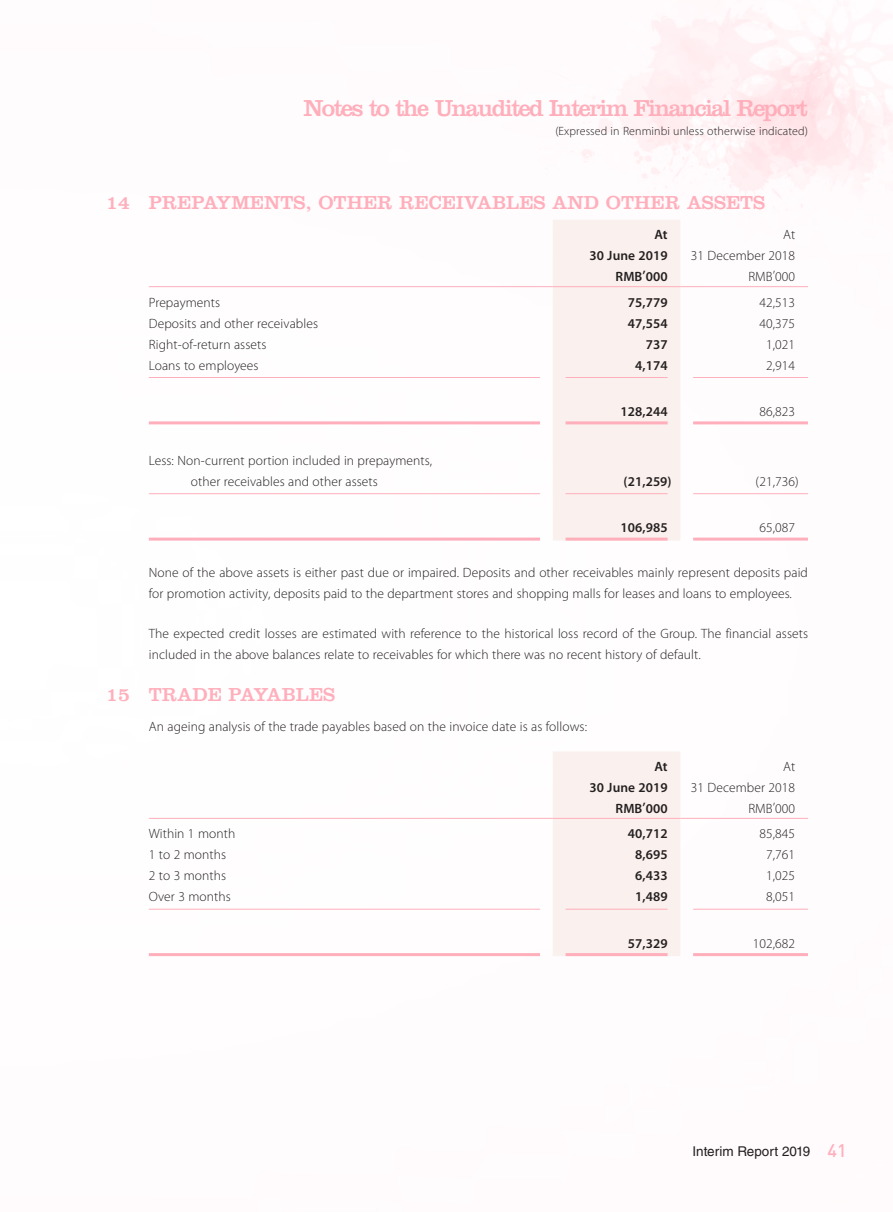
<style>
.page{position:relative;width:893px;height:1212px;background:#fff}
.page>*{position:absolute;margin:0;border:0;box-sizing:border-box;transform-origin:0 0}
.t1{font:24px "Clarendon LT Std";letter-spacing:-.07em;color:#ffafbb}
.t2{font:19.5px "Clarendon LT Std";letter-spacing:.005em;color:#ffafbb}
.t3{font:300 13.5px/21px "Myriad Pro";letter-spacing:.005em;color:#231f20}
.t4{font:600 13.5px/21px "Myriad Pro";letter-spacing:.005em;color:#231f20;text-align:right}
.t5{font:13.5px "Helvetica LT Std";color:#231f20}
.t6{font:300 12px "Myriad Pro";letter-spacing:.01em;color:#231f20}
.s1{font-family:"DIN";font-weight:500;font-size:18px;color:#ffafbb}
</style>
<div class="page">
<div style="left:553px;top:220px;width:127px;height:321px;background:#faf0ed"></div>
<hr style="left:149px;top:286px;width:404px;height:1px;background:#ffafbb">
<hr style="left:553px;top:286px;width:127px;height:1px;background:#ffafbb">
<hr style="left:680px;top:286px;width:128px;height:1px;background:#ffafbb">
<hr style="left:149px;top:377px;width:391px;height:1px;background:#ffafbb">
<hr style="left:566px;top:377px;width:102px;height:1px;background:#ffafbb">
<hr style="left:693px;top:377px;width:115px;height:1px;background:#ffafbb">
<hr style="left:149px;top:421px;width:391px;height:3px;background:#ffafbb">
<hr style="left:566px;top:421px;width:102px;height:3px;background:#ffafbb">
<hr style="left:693px;top:421px;width:115px;height:3px;background:#ffafbb">
<hr style="left:149px;top:493px;width:391px;height:1px;background:#ffafbb">
<hr style="left:566px;top:493px;width:102px;height:1px;background:#ffafbb">
<hr style="left:693px;top:493px;width:115px;height:1px;background:#ffafbb">
<hr style="left:149px;top:538px;width:391px;height:3px;background:#ffafbb">
<hr style="left:566px;top:538px;width:102px;height:3px;background:#ffafbb">
<hr style="left:693px;top:538px;width:115px;height:3px;background:#ffafbb">
<div style="left:553px;top:751px;width:127px;height:205px;background:#faf0ed"></div>
<hr style="left:149px;top:818px;width:404px;height:1px;background:#ffafbb">
<hr style="left:553px;top:818px;width:127px;height:1px;background:#ffafbb">
<hr style="left:680px;top:818px;width:128px;height:1px;background:#ffafbb">
<hr style="left:149px;top:909px;width:391px;height:1px;background:#ffafbb">
<hr style="left:566px;top:909px;width:102px;height:1px;background:#ffafbb">
<hr style="left:693px;top:909px;width:115px;height:1px;background:#ffafbb">
<hr style="left:149px;top:953px;width:391px;height:3px;background:#ffafbb">
<hr style="left:566px;top:953px;width:102px;height:3px;background:#ffafbb">
<hr style="left:693px;top:953px;width:115px;height:3px;background:#ffafbb">
<h1 class="t1" style="left:304px;top:94px;width:506px">Notes to the Unaudited Interim Financial Report</h1>
<p class="t6" style="left:555px;top:123px;width:254px">(Expressed in Renminbi unless otherwise indicated)</p>
<h2 class="t2" style="left:106px;top:191px;width:660px">14 PREPAYMENTS, OTHER RECEIVABLES AND OTHER ASSETS</h2>
<p class="t4" style="left:589px;top:224px;width:80px">At<br>30 June 2019</p>
<p class="t3" style="left:691px;top:224px;width:106px;text-align:right">At<br>31 December 2018</p>
<p class="t4" style="left:616px;top:266px;width:53px">RMB’000</p>
<p class="t3" style="left:748px;top:266px;width:48px">RMB’000</p>
<p class="t3" style="left:149px;top:292px;width:73px">Prepayments</p>
<p class="t4" style="left:628px;top:291px;width:41px">75,779</p>
<p class="t3" style="left:759px;top:292px;width:37px">42,513</p>
<p class="t3" style="left:149px;top:313px;width:171px">Deposits and other receivables</p>
<p class="t4" style="left:628px;top:312px;width:41px">47,554</p>
<p class="t3" style="left:759px;top:313px;width:37px">40,375</p>
<p class="t3" style="left:149px;top:334px;width:119px">Right-of-return assets</p>
<p class="t4" style="left:646px;top:333px;width:23px">737</p>
<p class="t3" style="left:766px;top:334px;width:31px">1,021</p>
<p class="t3" style="left:149px;top:355px;width:111px">Loans to employees</p>
<p class="t4" style="left:635px;top:354px;width:34px">4,174</p>
<p class="t3" style="left:766px;top:355px;width:31px">2,914</p>
<p class="t4" style="left:620px;top:401px;width:49px">128,244</p>
<p class="t3" style="left:759px;top:401px;width:37px">86,823</p>
<p class="t3" style="left:191px;top:450px;width:243px;text-indent:-42px">Less: Non-current portion included in prepayments, other receivables and other assets</p>
<p class="t4" style="left:624px;top:471px;width:50px">(21,259)</p>
<p class="t3" style="left:756px;top:471px;width:45px">(21,736)</p>
<p class="t4" style="left:620px;top:517px;width:49px">106,985</p>
<p class="t3" style="left:759px;top:517px;width:37px">65,087</p>
<p class="t3" style="left:149px;top:562px;width:661px">None of the above assets is either past due or impaired. Deposits and other receivables mainly represent deposits paid for promotion activity, deposits paid to the department stores and shopping malls for leases and loans to employees.</p>
<p class="t3" style="left:149px;top:623px;width:661px">The expected credit losses are estimated with reference to the historical loss record of the Group. The financial assets included in the above balances relate to receivables for which there was no recent history of default.</p>
<h2 class="t2" style="left:106px;top:683px;width:230px">15 TRADE PAYABLES</h2>
<p class="t3" style="left:149px;top:715px;width:440px">An ageing analysis of the trade payables based on the invoice date is as follows:</p>
<p class="t4" style="left:589px;top:755px;width:80px">At<br>30 June 2019</p>
<p class="t3" style="left:691px;top:756px;width:106px;text-align:right">At<br>31 December 2018</p>
<p class="t4" style="left:616px;top:797px;width:53px">RMB’000</p>
<p class="t3" style="left:748px;top:798px;width:48px">RMB’000</p>
<p class="t3" style="left:149px;top:823px;width:88px">Within 1 month</p>
<p class="t4" style="left:628px;top:823px;width:41px">40,712</p>
<p class="t3" style="left:759px;top:823px;width:37px">85,845</p>
<p class="t3" style="left:149px;top:844px;width:79px">1 to 2 months</p>
<p class="t4" style="left:635px;top:844px;width:34px">8,695</p>
<p class="t3" style="left:766px;top:844px;width:31px">7,761</p>
<p class="t3" style="left:149px;top:865px;width:79px">2 to 3 months</p>
<p class="t4" style="left:635px;top:865px;width:34px">6,433</p>
<p class="t3" style="left:766px;top:865px;width:31px">1,025</p>
<p class="t3" style="left:149px;top:886px;width:83px">Over 3 months</p>
<p class="t4" style="left:635px;top:886px;width:34px">1,489</p>
<p class="t3" style="left:766px;top:886px;width:31px">8,051</p>
<p class="t4" style="left:628px;top:932px;width:41px">57,329</p>
<p class="t3" style="left:753px;top:933px;width:44px">102,682</p>
<p class="t5" style="left:692px;top:1144px;width:156px">Interim Report 2019 <span class="s1">41</span></p>
</div>
